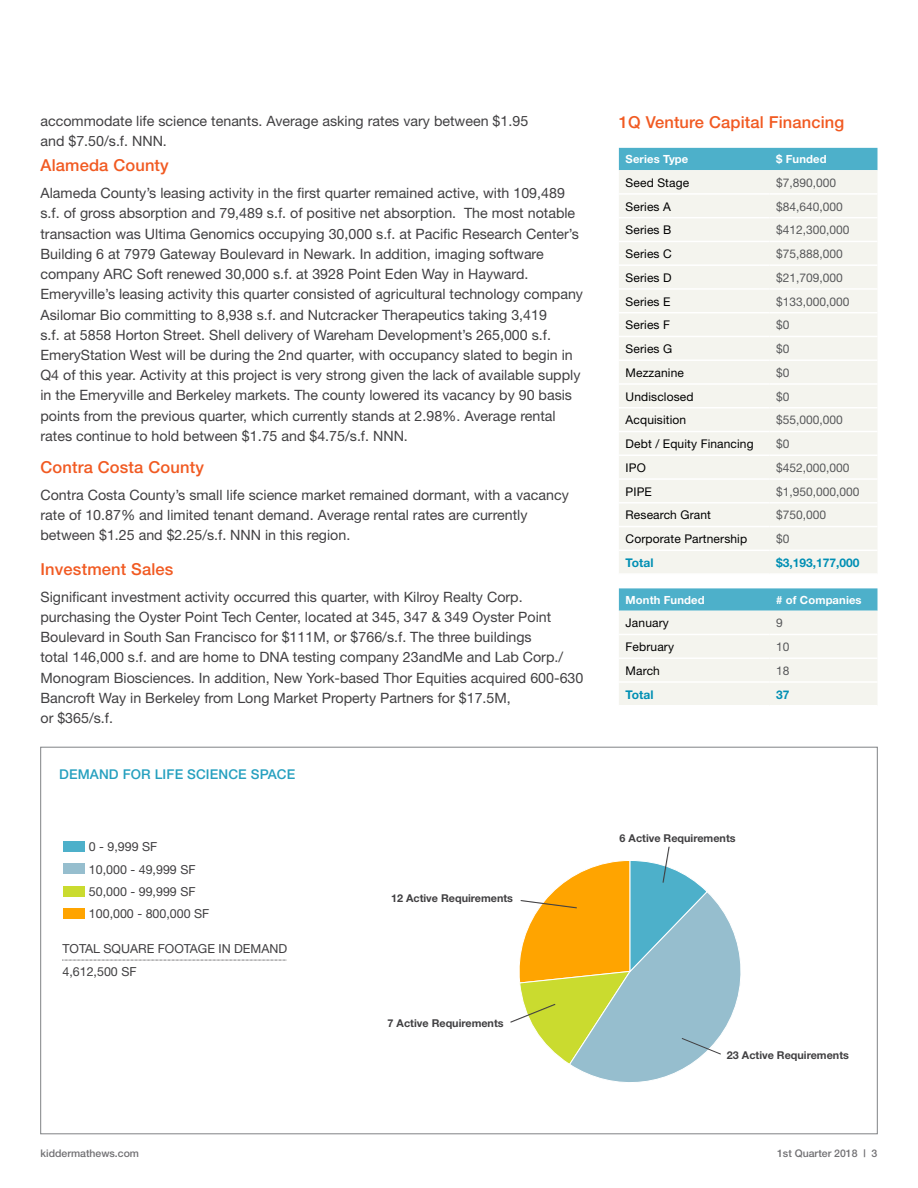
<style>
.page{position:relative;width:918px;height:1188px;background:#fff}
.page>*{position:absolute;margin:0;border:0;box-sizing:border-box;transform-origin:0 0}
.t1{font:500 16.5px "Helvetica Neue";letter-spacing:.01em;color:#f15a22}
.t2{font:14.25px/20.2px "Helvetica Neue";color:#414042}
.t3{font:500 13.5px "Helvetica Neue";letter-spacing:.01em;color:#26a0bf}
.t4{font:12.45px/22.5px "Helvetica Neue";color:#414042}
.t5{font:12px "Helvetica Neue";letter-spacing:.01em;color:#000}
.t6{font:12px "Helvetica Neue";color:#58595b}
.t7{font:700 12px "Helvetica Neue";color:#008fb4}
.t8{font:700 11.25px "Helvetica Neue";letter-spacing:.01em;color:#fff}
.t9{font:700 10.8px "Helvetica Neue";color:#414042}
.t10{font:500 10.5px "Helvetica Neue";color:#717073}
</style>
<div class="page">
<div style="left:619px;top:148px;width:259px;height:22px;background:#4db0ca"></div>
<div style="left:619px;top:170px;width:259px;height:403px;background:#f4f4ee"></div>
<hr style="left:619px;top:193px;width:151px;height:2px;background:#fff">
<hr style="left:770px;top:193px;width:108px;height:2px;background:#fff">
<hr style="left:619px;top:217px;width:151px;height:1px;background:#fff">
<hr style="left:770px;top:217px;width:108px;height:1px;background:#fff">
<hr style="left:619px;top:241px;width:151px;height:1px;background:#fff">
<hr style="left:770px;top:241px;width:108px;height:1px;background:#fff">
<hr style="left:619px;top:264px;width:151px;height:2px;background:#fff">
<hr style="left:770px;top:264px;width:108px;height:2px;background:#fff">
<hr style="left:619px;top:288px;width:151px;height:2px;background:#fff">
<hr style="left:770px;top:288px;width:108px;height:2px;background:#fff">
<hr style="left:619px;top:312px;width:151px;height:1px;background:#fff">
<hr style="left:770px;top:312px;width:108px;height:1px;background:#fff">
<hr style="left:619px;top:336px;width:151px;height:1px;background:#fff">
<hr style="left:770px;top:336px;width:108px;height:1px;background:#fff">
<hr style="left:619px;top:359px;width:151px;height:2px;background:#fff">
<hr style="left:770px;top:359px;width:108px;height:2px;background:#fff">
<hr style="left:619px;top:383px;width:151px;height:2px;background:#fff">
<hr style="left:770px;top:383px;width:108px;height:2px;background:#fff">
<hr style="left:619px;top:407px;width:151px;height:2px;background:#fff">
<hr style="left:770px;top:407px;width:108px;height:2px;background:#fff">
<hr style="left:619px;top:431px;width:151px;height:1px;background:#fff">
<hr style="left:770px;top:431px;width:108px;height:1px;background:#fff">
<hr style="left:619px;top:455px;width:151px;height:1px;background:#fff">
<hr style="left:770px;top:455px;width:108px;height:1px;background:#fff">
<hr style="left:619px;top:478px;width:151px;height:2px;background:#fff">
<hr style="left:770px;top:478px;width:108px;height:2px;background:#fff">
<hr style="left:619px;top:502px;width:151px;height:2px;background:#fff">
<hr style="left:770px;top:502px;width:108px;height:2px;background:#fff">
<hr style="left:619px;top:526px;width:151px;height:1px;background:#fff">
<hr style="left:770px;top:526px;width:108px;height:1px;background:#fff">
<hr style="left:619px;top:550px;width:151px;height:1px;background:#fff">
<hr style="left:770px;top:550px;width:108px;height:1px;background:#fff">
<svg style="left:619px;top:588px;width:259px;height:117px;background:#d3e6e7"></svg>
<hr style="left:619px;top:634px;width:151px;height:1px;background:#fff">
<hr style="left:770px;top:634px;width:108px;height:1px;background:#fff">
<hr style="left:619px;top:657px;width:151px;height:2px;background:#fff">
<hr style="left:770px;top:657px;width:108px;height:2px;background:#fff">
<hr style="left:619px;top:681px;width:151px;height:2px;background:#fff">
<hr style="left:770px;top:681px;width:108px;height:2px;background:#fff">
<div style="left:64px;top:841px;width:21px;height:10px;background:#4db0ca"></div>
<div style="left:64px;top:863px;width:21px;height:11px;background:#96bece"></div>
<div style="left:64px;top:908px;width:21px;height:11px;background:#ffa400"></div>
<svg style="left:62px;top:960px;width:225px;height:1px"></svg>
<div style="left:64px;top:886px;width:21px;height:10px;background:#cadb2f"></div>
<svg style="left:510px;top:846px;width:231px;height:236px"></svg>
<p class="t2" style="left:40px;top:111px;width:489px">accommodate life science tenants. Average asking rates vary between $1.95 and $7.50/s.f. NNN.</p>
<p class="t1" style="left:40px;top:155px;width:130px">Alameda County</p>
<p class="t2" style="left:40px;top:183px;width:544px">Alameda County’s leasing activity in the first quarter remained active, with 109,489 s.f. of gross absorption and 79,489 s.f. of positive net absorption. The most notable transaction was Ultima Genomics occupying 30,000 s.f. at Pacific Research Center’s Building 6 at 7979 Gateway Boulevard in Newark. In addition, imaging software company ARC Soft renewed 30,000 s.f. at 3928 Point Eden Way in Hayward.<br>Emeryville’s leasing activity this quarter consisted of agricultural technology company Asilomar Bio committing to 8,938 s.f. and Nutcracker Therapeutics taking 3,419<br>s.f. at 5858 Horton Street. Shell delivery of Wareham Development’s 265,000 s.f.<br>EmeryStation West will be during the 2nd quarter, with occupancy slated to begin in Q4 of this year. Activity at this project is very strong given the lack of available supply in the Emeryville and Berkeley markets. The county lowered its vacancy by 90 basis points from the previous quarter, which currently stands at 2.98%. Average rental rates continue to hold between $1.75 and $4.75/s.f. NNN.</p>
<p class="t1" style="left:40px;top:457px;width:165px">Contra Costa County</p>
<p class="t2" style="left:40px;top:484px;width:530px">Contra Costa County’s small life science market remained dormant, with a vacancy rate of 10.87% and limited tenant demand. Average rental rates are currently between $1.25 and $2.25/s.f. NNN in this region.</p>
<p class="t1" style="left:40px;top:559px;width:134px">Investment Sales</p>
<p class="t2" style="left:40px;top:586px;width:544px">Significant investment activity occurred this quarter, with Kilroy Realty Corp. purchasing the Oyster Point Tech Center, located at 345, 347 &amp; 349 Oyster Point Boulevard in South San Francisco for $111M, or $766/s.f. The three buildings<br>total 146,000 s.f. and are home to DNA testing company 23andMe and Lab Corp./ Monogram Biosciences. In addition, New York-based Thor Equities acquired 600-630<br>Bancroft Way in Berkeley from Long Market Property Partners for $17.5M,<br>or $365/s.f.</p>
<p class="t3" style="left:59px;top:766px;width:238px">DEMAND FOR LIFE SCIENCE SPACE</p>
<p class="t4" style="left:89px;top:835px;width:122px">0 - 9,999 SF<br>10,000 - 49,999 SF<br>50,000 - 99,999 SF<br>100,000 - 800,000 SF</p>
<p class="t4" style="left:62px;top:937px;width:226px">TOTAL SQUARE FOOTAGE IN DEMAND<br>4,612,500 SF</p>
<p class="t9" style="left:391px;top:892px;width:124px">12 Active Requirements</p>
<p class="t9" style="left:388px;top:1016px;width:118px">7 Active Requirements</p>
<p class="t1" style="left:619px;top:112px;width:227px">1Q Venture Capital Financing</p>
<p class="t8" style="left:626px;top:152px;width:64px">Series Type</p>
<p class="t8" style="left:776px;top:152px;width:52px">$ Funded</p>
<p class="t5" style="left:626px;top:175px;width:65px">Seed Stage</p>
<p class="t6" style="left:776px;top:175px;width:62px">$7,890,000</p>
<p class="t5" style="left:626px;top:199px;width:47px">Series A</p>
<p class="t6" style="left:776px;top:199px;width:68px">$84,640,000</p>
<p class="t5" style="left:626px;top:223px;width:47px">Series B</p>
<p class="t6" style="left:776px;top:223px;width:75px">$412,300,000</p>
<p class="t5" style="left:626px;top:247px;width:48px">Series C</p>
<p class="t6" style="left:776px;top:247px;width:68px">$75,888,000</p>
<p class="t5" style="left:626px;top:270px;width:47px">Series D</p>
<p class="t6" style="left:776px;top:270px;width:68px">$21,709,000</p>
<p class="t5" style="left:626px;top:294px;width:46px">Series E</p>
<p class="t6" style="left:776px;top:294px;width:75px">$133,000,000</p>
<p class="t5" style="left:626px;top:318px;width:46px">Series F</p>
<p class="t6" style="left:776px;top:318px;width:15px">$0</p>
<p class="t5" style="left:626px;top:342px;width:48px">Series G</p>
<p class="t6" style="left:776px;top:342px;width:15px">$0</p>
<p class="t5" style="left:626px;top:365px;width:60px">Mezzanine</p>
<p class="t6" style="left:776px;top:365px;width:15px">$0</p>
<p class="t5" style="left:626px;top:389px;width:69px">Undisclosed</p>
<p class="t6" style="left:776px;top:389px;width:15px">$0</p>
<p class="t5" style="left:626px;top:413px;width:62px">Acquisition</p>
<p class="t6" style="left:776px;top:413px;width:68px">$55,000,000</p>
<p class="t5" style="left:626px;top:437px;width:130px">Debt / Equity Financing</p>
<p class="t6" style="left:776px;top:437px;width:15px">$0</p>
<p class="t5" style="left:626px;top:460px;width:22px">IPO</p>
<p class="t6" style="left:776px;top:460px;width:75px">$452,000,000</p>
<p class="t5" style="left:626px;top:484px;width:28px">PIPE</p>
<p class="t6" style="left:776px;top:484px;width:85px">$1,950,000,000</p>
<p class="t5" style="left:626px;top:508px;width:87px">Research Grant</p>
<p class="t6" style="left:776px;top:508px;width:52px">$750,000</p>
<p class="t5" style="left:626px;top:532px;width:123px">Corporate Partnership</p>
<p class="t6" style="left:776px;top:532px;width:15px">$0</p>
<p class="t7" style="left:626px;top:555px;width:30px">Total</p>
<p class="t7" style="left:776px;top:555px;width:85px">$3,193,177,000</p>
<p class="t8" style="left:626px;top:593px;width:80px">Month Funded</p>
<p class="t8" style="left:776px;top:593px;width:87px"># of Companies</p>
<p class="t5" style="left:626px;top:616px;width:45px">January</p>
<p class="t6" style="left:776px;top:616px;width:8px">9</p>
<p class="t5" style="left:626px;top:640px;width:50px">February</p>
<p class="t6" style="left:776px;top:640px;width:15px">10</p>
<p class="t5" style="left:626px;top:663px;width:36px">March</p>
<p class="t6" style="left:776px;top:663px;width:15px">18</p>
<p class="t7" style="left:626px;top:687px;width:30px">Total</p>
<p class="t7" style="left:776px;top:687px;width:15px">37</p>
<p class="t9" style="left:620px;top:832px;width:118px">6 Active Requirements</p>
<p class="t9" style="left:727px;top:1048px;width:124px">23 Active Requirements</p>
<p class="t10" style="left:41px;top:1147px;width:100px">kiddermathews.com</p>
<p class="t10" style="left:777px;top:1147px;width:102px">1st Quarter 2018 | 3</p>
</div>
